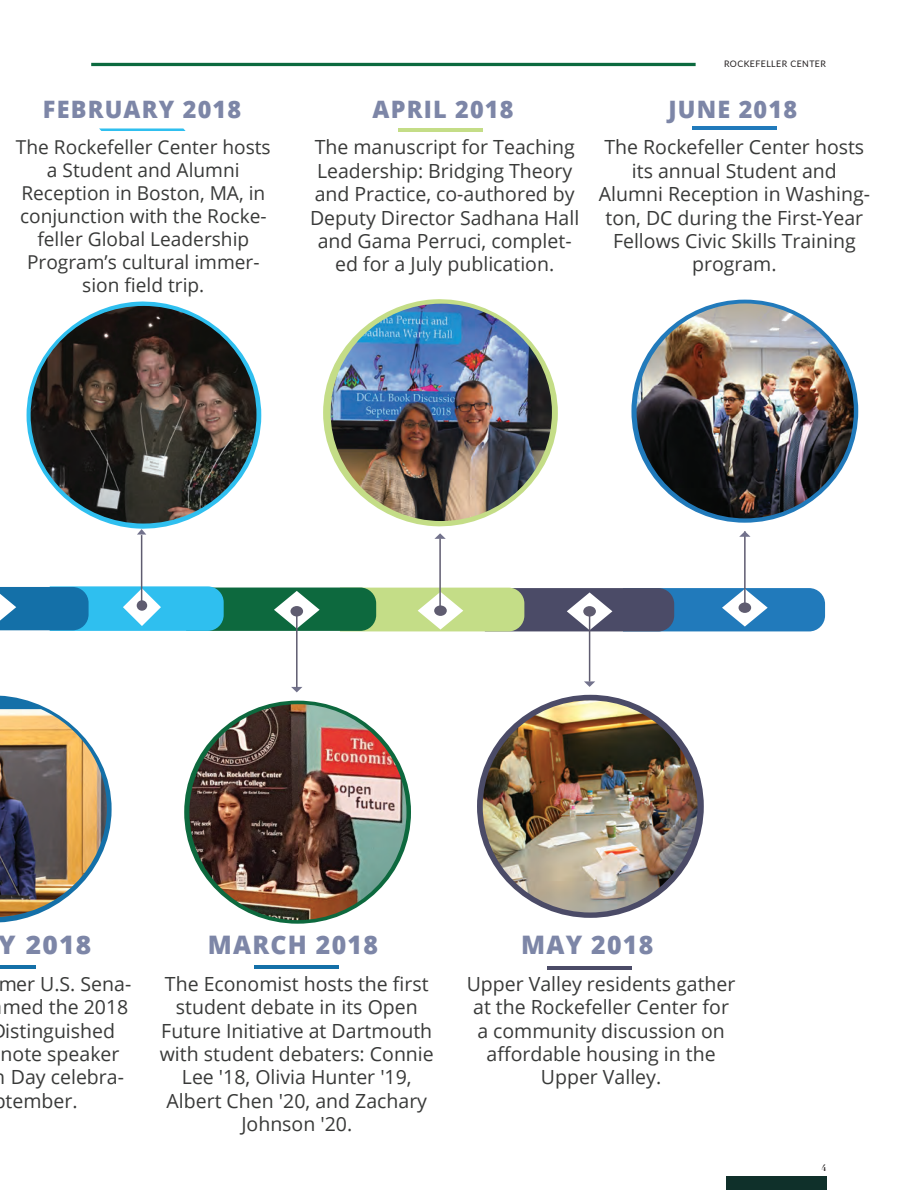
<style>
.page{position:relative;width:923px;height:1197px;background:#fff}
.page>*{position:absolute;margin:0;border:0;box-sizing:border-box;transform-origin:0 0}
.t1{font:800 25.5px "Open Sans";letter-spacing:.05em;color:#7d86a7}
.t2{font:800 24px "Open Sans";letter-spacing:.05em;color:#7d86a7}
.t3{font:19.5px/23.4px "Open Sans";color:#393a39;text-align:center}
.t4{font:19.2px/23px "Open Sans";color:#393a39;text-align:center}
.t5{font:9px "Lato";letter-spacing:.05em;color:#231f20}
.t6{font:700 9px "Didot";color:#231f20}
</style>
<div class="page">
<hr style="left:0;top:965px;width:36px;height:3px;background:#1470a8">
<svg style="left:0;top:695px;width:112px;height:228px"></svg>
<div style="left:477px;top:695px;width:227px;height:223px;background:#4b4b67;border-radius:50%"></div>
<hr style="left:744px;top:531px;width:1px;height:74px;background:#5f5c70">
<svg style="left:584px;top:681px;width:11px;height:6px"></svg>
<hr style="left:589px;top:608px;width:1px;height:73px;background:#5f5c70">
<svg style="left:291px;top:687px;width:11px;height:5px"></svg>
<hr style="left:296px;top:613px;width:1px;height:74px;background:#5f5c70">
<svg style="left:137px;top:532px;width:9px;height:2px"></svg>
<hr style="left:141px;top:535px;width:1px;height:74px;background:#5f5c70">
<hr style="left:255px;top:965px;width:84px;height:3px;background:#1470a8">
<hr style="left:547px;top:966px;width:85px;height:3px;background:#4b4b67">
<hr style="left:692px;top:126px;width:84px;height:4px;background:#217abb">
<svg style="left:99px;top:128px;width:87px;height:3px"></svg>
<svg style="left:739px;top:531px;width:11px;height:6px"></svg>
<img style="left:483px;top:700px;width:214px;height:212px">
<img style="left:636px;top:303px;width:218px;height:215px">
<svg style="left:27px;top:301px;width:235px;height:231px"></svg>
<img style="left:31px;top:306px;width:225px;height:217px">
<img style="left:189px;top:704px;width:217px;height:216px">
<img style="left:0;top:709px;width:107px;height:208px">
<div style="left:726px;top:1176px;width:100px;height:14px;background:#0f302a"></div>
<div style="left:91px;top:63px;width:604px;height:3px;border:3px solid #0c6a3f"></div>
<svg style="left:434px;top:533px;width:12px;height:6px"></svg>
<svg style="left:0;top:586px;width:825px;height:45px"></svg>
<div style="left:434px;top:605px;width:13px;height:11px;background:#5f5c70;border-radius:50%"></div>
<hr style="left:439px;top:538px;width:2px;height:74px;background:#5f5c70">
<hr style="left:398px;top:128px;width:84px;height:4px;background:#c4dd87">
<svg style="left:323px;top:299px;width:235px;height:228px"></svg>
<img style="left:331px;top:304px;width:221px;height:217px">
<p class="t2" style="left:43px;top:91px;width:200px">FEBRUARY 2018</p>
<p class="t4" style="left:16px;top:135px;width:256px">The Rockefeller Center hosts a Student and Alumni<br>Reception in Boston, MA, in conjunction with the Rocke&shy;feller Global Leadership<br>Program’s cultural immer&shy;sion field trip.</p>
<p class="t2" style="left:372px;top:91px;width:142px">APRIL 2018</p>
<p class="t3" style="left:310px;top:135px;width:271px">The manuscript for Teaching<br>Leadership: Bridging Theory and Practice, co-authored by<br>Deputy Director Sadhana Hall and Gama Perruci, complet&shy;ed for a July publication.</p>
<p class="t5" style="left:724px;top:57px;width:103px">ROCKEFELLER CENTER</p>
<p class="t2" style="left:668px;top:91px;width:130px">JUNE 2018</p>
<p class="t3" style="left:599px;top:135px;width:273px">The Rockefeller Center hosts its annual Student and<br>Alumni Reception in Washing&shy;ton, DC during the First-Year<br>Fellows Civic Skills Training program.</p>
<h1 class="t1" style="left:-1px;top:925px;width:94px">Y 2018</h1>
<p class="t3" style="left:-2px;top:971px;width:135px">mer U.S. Sena-</p>
<p class="t3" style="left:3px;top:995px;width:127px">med the 2018</p>
<p class="t3" style="left:5px;top:1018px;width:111px">istinguished</p>
<p class="t3" style="left:1px;top:1041px;width:120px">note speaker</p>
<p class="t3" style="left:11px;top:1065px;width:115px">Day celebra-</p>
<p class="t3" style="left:6px;top:1088px;width:73px">tember.</p>
<h1 class="t1" style="left:208px;top:925px;width:172px">MARCH 2018</h1>
<h1 class="t1" style="left:521px;top:925px;width:134px">MAY 2018</h1>
<p class="t3" style="left:160px;top:971px;width:275px">The Economist hosts the first student debate in its Open<br>Future Initiative at Dartmouth with student debaters: Connie<br>Lee '18, Olivia Hunter '19,<br>Albert Chen '20, and Zachary<br>Johnson '20.</p>
<p class="t3" style="left:467px;top:971px;width:270px">Upper Valley residents gather at the Rockefeller Center for a community discussion on affordable housing in the<br>Upper Valley.</p>
<p class="t6" style="left:821px;top:1161px;width:6px">4</p>
</div>
